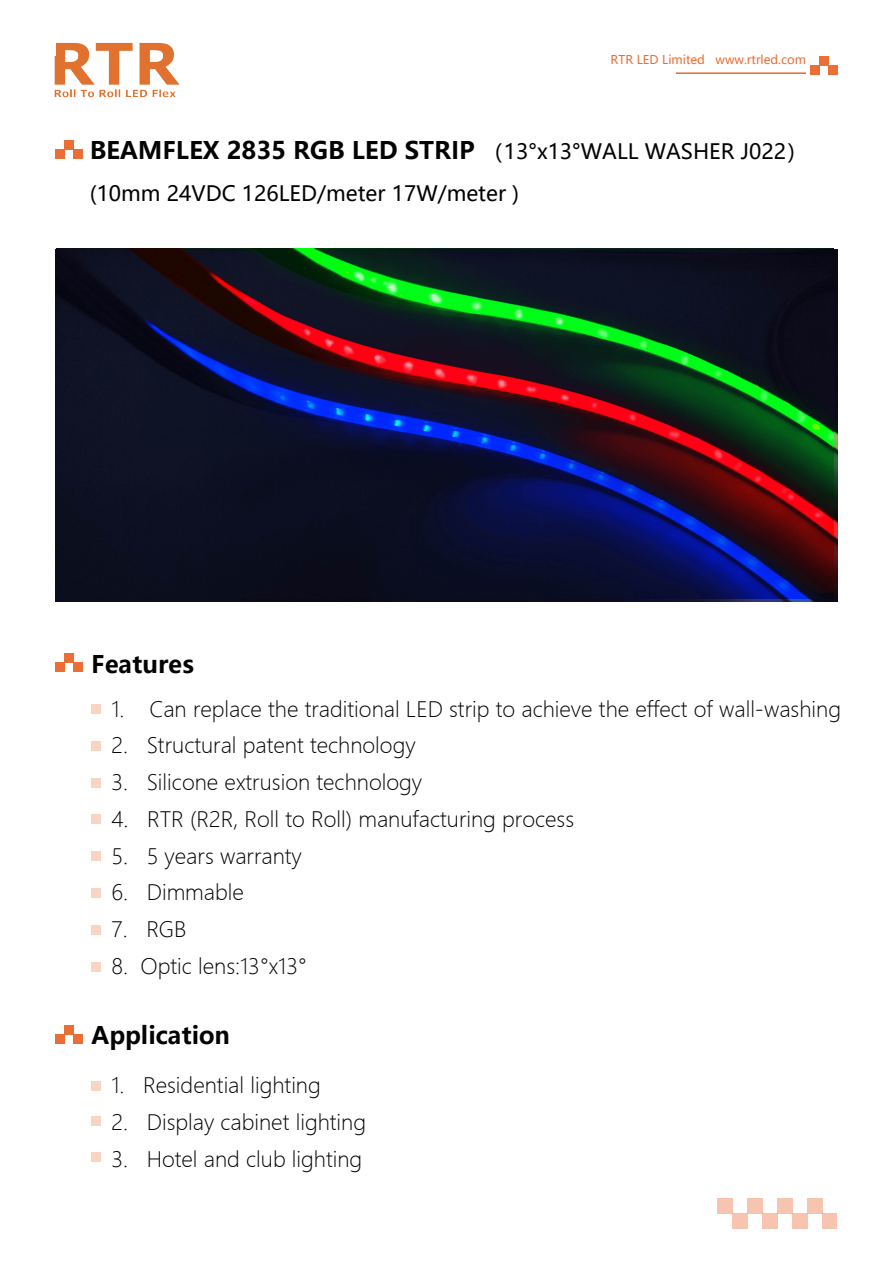
<style>
.page{position:relative;width:893px;height:1263px;background:#fff}
.page>*{position:absolute;margin:0;border:0;box-sizing:border-box;transform-origin:0 0}
.t1{font:700 24px "Microsoft Ya Hei UI";color:#030303}
.t2{font:21px "Microsoft Ya Hei UI Light";color:#030303}
.t3{font:21px "Microsoft Ya Hei UI";color:#030303}
.t4{font:12px "Microsoft Ya Hei UI";color:#eb6e36}
.s1{font-weight:400;font-size:21px}
</style>
<div class="page">
<div style="left:793px;top:1214px;width:15px;height:15px;background:#f7c5af"></div>
<div style="left:808px;top:1199px;width:15px;height:15px;background:#f7c5af"></div>
<div style="left:778px;top:1199px;width:15px;height:15px;background:#f7c5af"></div>
<div style="left:823px;top:1214px;width:15px;height:15px;background:#f7c5af"></div>
<div style="left:733px;top:1214px;width:15px;height:15px;background:#f7c5af"></div>
<div style="left:748px;top:1199px;width:15px;height:15px;background:#f7c5af"></div>
<div style="left:718px;top:1199px;width:15px;height:15px;background:#f7c5af"></div>
<div style="left:763px;top:1214px;width:15px;height:15px;background:#f7c5af"></div>
<img style="left:54px;top:42px;width:126px;height:56px">
<hr style="left:676px;top:72px;width:130px;height:2px;background:#dd6b38">
<div style="left:811px;top:65px;width:9px;height:9px;background:#eb6e36"></div>
<div style="left:820px;top:56px;width:9px;height:9px;background:#eb6e36"></div>
<div style="left:829px;top:65px;width:9px;height:9px;background:#eb6e36"></div>
<div style="left:55px;top:150px;width:9px;height:9px;background:#eb6e36"></div>
<div style="left:64px;top:141px;width:9px;height:9px;background:#eb6e36"></div>
<div style="left:73px;top:150px;width:9px;height:9px;background:#eb6e36"></div>
<div style="left:91px;top:705px;width:9px;height:9px;background:#f9d3c3"></div>
<div style="left:91px;top:1081px;width:9px;height:9px;background:#f9d3c3"></div>
<div style="left:91px;top:1116px;width:9px;height:9px;background:#f9d3c3"></div>
<div style="left:91px;top:1152px;width:9px;height:9px;background:#f9d3c3"></div>
<div style="left:91px;top:741px;width:9px;height:9px;background:#f9d3c3"></div>
<div style="left:91px;top:778px;width:9px;height:9px;background:#f9d3c3"></div>
<div style="left:91px;top:815px;width:9px;height:9px;background:#f9d3c3"></div>
<div style="left:91px;top:852px;width:9px;height:9px;background:#f9d3c3"></div>
<div style="left:91px;top:888px;width:9px;height:9px;background:#f9d3c3"></div>
<div style="left:91px;top:925px;width:9px;height:9px;background:#f9d3c3"></div>
<div style="left:91px;top:962px;width:9px;height:9px;background:#f9d3c3"></div>
<div style="left:55px;top:663px;width:9px;height:9px;background:#eb6e36"></div>
<div style="left:64px;top:654px;width:9px;height:9px;background:#eb6e36"></div>
<div style="left:73px;top:663px;width:9px;height:9px;background:#eb6e36"></div>
<div style="left:55px;top:1034px;width:9px;height:9px;background:#eb6e36"></div>
<div style="left:64px;top:1025px;width:9px;height:9px;background:#eb6e36"></div>
<div style="left:73px;top:1034px;width:9px;height:9px;background:#eb6e36"></div>
<div style="left:0;top:0;width:55px;height:55px;background:#fff"></div>
<img style="left:56px;top:249px;width:777px;height:350px">
<p class="t4" style="left:611px;top:55px;width:197px">RTR LED Limited www.rtrled.com</p>
<p class="t1" style="left:90px;top:139px;width:719px">BEAMFLEX 2835 RGB LED STRIP <span class="s1">（13°x13°WALL WASHER J022）</span></p>
<p class="t3" style="left:90px;top:179px;width:431px">(10mm 24VDC 126LED/meter 17W/meter )</p>
<p class="t1" style="left:91px;top:653px;width:104px">Features</p>
<p class="t2" style="left:111px;top:700px;width:731px">1. Can replace the traditional LED strip to achieve the effect of wall-washing</p>
<p class="t2" style="left:111px;top:736px;width:306px">2. Structural patent technology</p>
<p class="t2" style="left:111px;top:773px;width:312px">3. Silicone extrusion technology</p>
<p class="t2" style="left:111px;top:810px;width:464px">4. RTR (R2R, Roll to Roll) manufacturing process</p>
<p class="t2" style="left:111px;top:847px;width:192px">5. 5 years warranty</p>
<p class="t2" style="left:111px;top:883px;width:134px">6. Dimmable</p>
<p class="t2" style="left:111px;top:920px;width:77px">7. RGB</p>
<p class="t2" style="left:111px;top:957px;width:197px">8. Optic lens:13°x13°</p>
<p class="t1" style="left:91px;top:1024px;width:140px">Application</p>
<p class="t2" style="left:111px;top:1076px;width:211px">1. Residential lighting</p>
<p class="t2" style="left:111px;top:1113px;width:256px">2. Display cabinet lighting</p>
<p class="t2" style="left:111px;top:1150px;width:252px">3. Hotel and club lighting</p>
</div>
